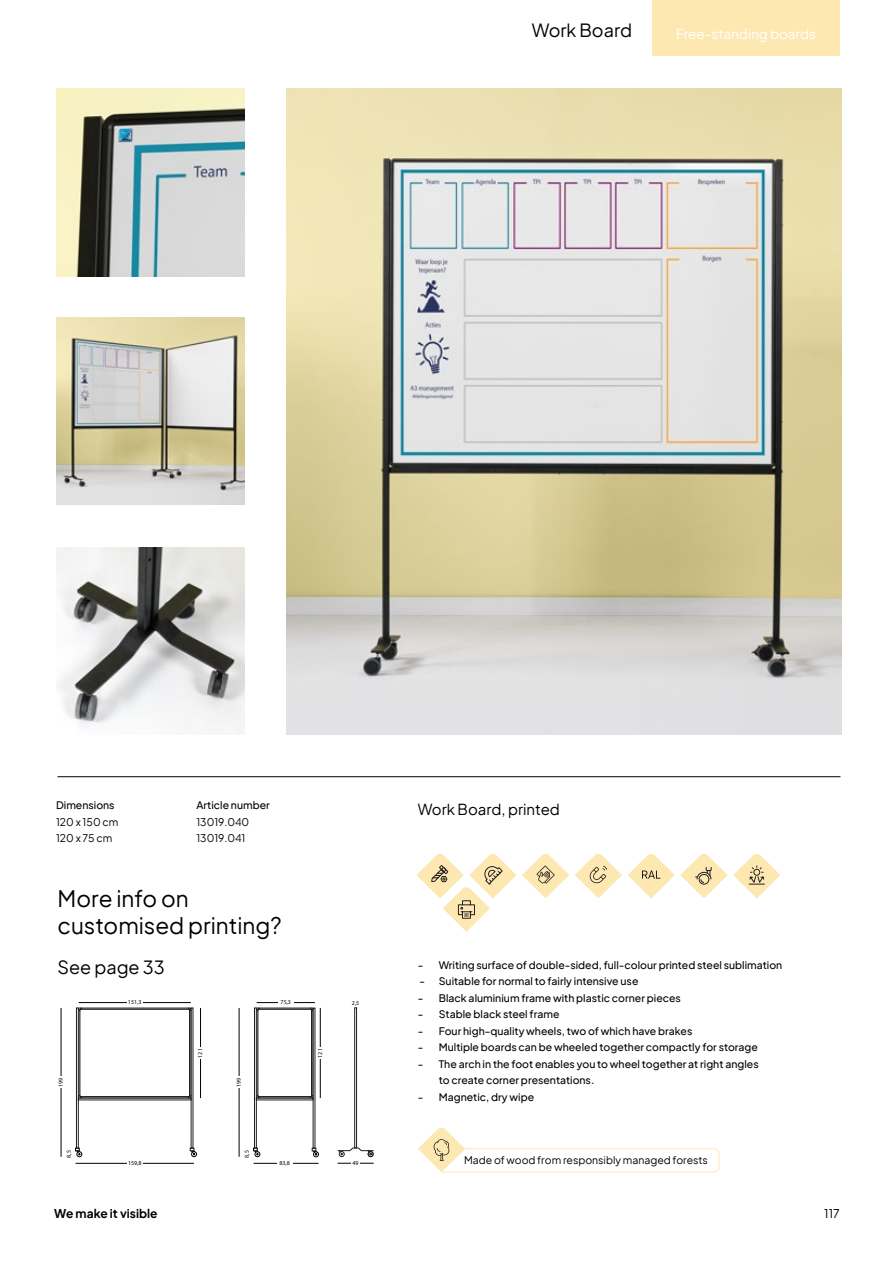
<style>
.page{position:relative;width:893px;height:1263px;background:#fff}
.page>*{position:absolute;margin:0;border:0;box-sizing:border-box;transform-origin:0 0}
.t1{font:22.5px/27px "Plus Jakarta Sans";color:#000}
.t2{font:18px "Plus Jakarta Sans";color:#000}
.t3{font:15px "Plus Jakarta Sans";color:#000}
.t4{font:13.5px "Plus Jakarta Sans";color:#fff}
.t5{font:700 12px "Plus Jakarta Sans";color:#000}
.t6{font:12px "Plus Jakarta Sans";color:#000}
.t7{font:500 10.5px/16.5px "Plus Jakarta Sans";color:#000}
.t8{font:10.5px "Plus Jakarta Sans";color:#000}
.t9{font:6px "Myriad Pro";color:#000}
</style>
<div class="page">
<hr style="left:58px;top:776px;width:782px;height:1px;background:#000">
<svg style="left:522px;top:854px;width:47px;height:44px"></svg>
<svg style="left:575px;top:854px;width:47px;height:44px"></svg>
<svg style="left:628px;top:854px;width:152px;height:44px"></svg>
<svg style="left:416px;top:854px;width:100px;height:78px"></svg>
<svg style="left:75px;top:1148px;width:7px;height:9px"></svg>
<div style="left:76px;top:1008px;width:2px;height:140px;border:1px solid #1d1d1b"></div>
<svg style="left:190px;top:1148px;width:7px;height:9px"></svg>
<div style="left:191px;top:1008px;width:2px;height:140px;border:1px solid #1d1d1b"></div>
<div style="left:189px;top:1010px;width:2px;height:86px;border:1px solid #1d1d1b"></div>
<div style="left:81px;top:1096px;width:108px;height:2px;border:1px solid #1d1d1b"></div>
<hr style="left:76px;top:1163px;width:118px;height:1px;background:#000">
<hr style="left:127px;top:1162px;width:16px;height:3px;background:#fff">
<hr style="left:79px;top:1002px;width:112px;height:1px;background:#000">
<hr style="left:127px;top:1001px;width:15px;height:3px;background:#fff">
<hr style="left:61px;top:1008px;width:1px;height:149px;background:#000">
<hr style="left:59px;top:1076px;width:4px;height:12px;background:#fff">
<hr style="left:200px;top:1008px;width:1px;height:90px;background:#000">
<svg style="left:200px;top:1047px;width:1px;height:12px"></svg>
<svg style="left:253px;top:1148px;width:7px;height:9px"></svg>
<div style="left:254px;top:1008px;width:2px;height:140px;border:1px solid #1d1d1b"></div>
<svg style="left:312px;top:1148px;width:7px;height:9px"></svg>
<div style="left:311px;top:1010px;width:2px;height:86px;border:1px solid #1d1d1b"></div>
<div style="left:259px;top:1096px;width:52px;height:2px;border:1px solid #1d1d1b"></div>
<hr style="left:254px;top:1163px;width:65px;height:1px;background:#000">
<hr style="left:277px;top:1162px;width:16px;height:3px;background:#fff">
<hr style="left:257px;top:1002px;width:58px;height:1px;background:#000">
<hr style="left:278px;top:1001px;width:15px;height:3px;background:#fff">
<hr style="left:239px;top:1008px;width:1px;height:149px;background:#000">
<hr style="left:237px;top:1076px;width:4px;height:12px;background:#fff">
<hr style="left:320px;top:1008px;width:1px;height:90px;background:#000">
<svg style="left:320px;top:1047px;width:1px;height:12px"></svg>
<div style="left:355px;top:1008px;width:2px;height:140px;border:1px solid #1d1d1b"></div>
<svg style="left:337px;top:1147px;width:37px;height:17px"></svg>
<img style="left:56px;top:88px;width:188px;height:188px">
<img style="left:287px;top:88px;width:554px;height:646px">
<img style="left:56px;top:547px;width:188px;height:179px">
<img style="left:56px;top:318px;width:188px;height:187px">
<svg style="left:418px;top:1128px;width:301px;height:44px"></svg>
<div style="left:653px;top:0;width:187px;height:55px;background:#fde8b2"></div>
<h2 class="t2" style="left:532px;top:16px;width:102px">Work Board</h2>
<p class="t4" style="left:676px;top:23px;width:141px">Free-standing boards</p>
<p class="t7" style="left:56px;top:796px;width:60px">Dimensions</p>
<p class="t7" style="left:196px;top:796px;width:75px">Article number</p>
<p class="t8" style="left:56px;top:813px;width:64px">120 x 150 cm</p>
<p class="t8" style="left:196px;top:813px;width:54px">13019.040</p>
<p class="t8" style="left:56px;top:830px;width:58px">120 x 75 cm</p>
<p class="t8" style="left:196px;top:830px;width:51px">13019.041</p>
<h3 class="t3" style="left:418px;top:797px;width:144px">Work Board, printed</h3>
<h1 class="t1" style="left:58px;top:884px;width:226px">More info on customised printing?</h1>
<h2 class="t2" style="left:58px;top:953px;width:109px">See page 33</h2>
<p class="t9" style="left:57px;top:1087px;width:11px;rotate:-90deg">199</p>
<p class="t9" style="left:128px;top:998px;width:15px">151,3</p>
<p class="t9" style="left:197px;top:1057px;width:11px;rotate:-90deg">121</p>
<p class="t9" style="left:235px;top:1087px;width:11px;rotate:-90deg">199</p>
<p class="t9" style="left:281px;top:998px;width:12px">75,3</p>
<p class="t9" style="left:316px;top:1057px;width:11px;rotate:-90deg">121</p>
<p class="t9" style="left:352px;top:999px;width:9px">2,5</p>
<p class="t7" style="left:418px;top:956px;width:366px">- Writing surface of double-sided, full-colour printed steel sublimation</p>
<p class="t7" style="left:420px;top:972px;width:220px">- Suitable for normal to fairly intensive use</p>
<p class="t7" style="left:418px;top:989px;width:265px">- Black aluminium frame with plastic corner pieces</p>
<p class="t7" style="left:418px;top:1005px;width:143px">- Stable black steel frame</p>
<p class="t7" style="left:418px;top:1022px;width:276px">- Four high-quality wheels, two of which have brakes</p>
<p class="t7" style="left:418px;top:1038px;width:342px">- Multiple boards can be wheeled together compactly for storage</p>
<p class="t7" style="left:439px;top:1055px;width:321px;text-indent:-21px">- The arch in the foot enables you to wheel together at right angles to create corner presentations.</p>
<p class="t7" style="left:418px;top:1088px;width:118px">- Magnetic, dry wipe</p>
<p class="t9" style="left:65px;top:1157px;width:9px;rotate:-90deg">8,5</p>
<p class="t9" style="left:128px;top:1159px;width:15px">159,8</p>
<p class="t9" style="left:243px;top:1157px;width:9px;rotate:-90deg">8,5</p>
<p class="t9" style="left:279px;top:1159px;width:12px">83,8</p>
<p class="t9" style="left:353px;top:1159px;width:8px">49</p>
<p class="t8" style="left:464px;top:1152px;width:245px">Made of wood from responsibly managed forests</p>
<p class="t5" style="left:54px;top:1204px;width:105px">We make it visible</p>
<p class="t6" style="left:824px;top:1204px;width:17px">117</p>
</div>
